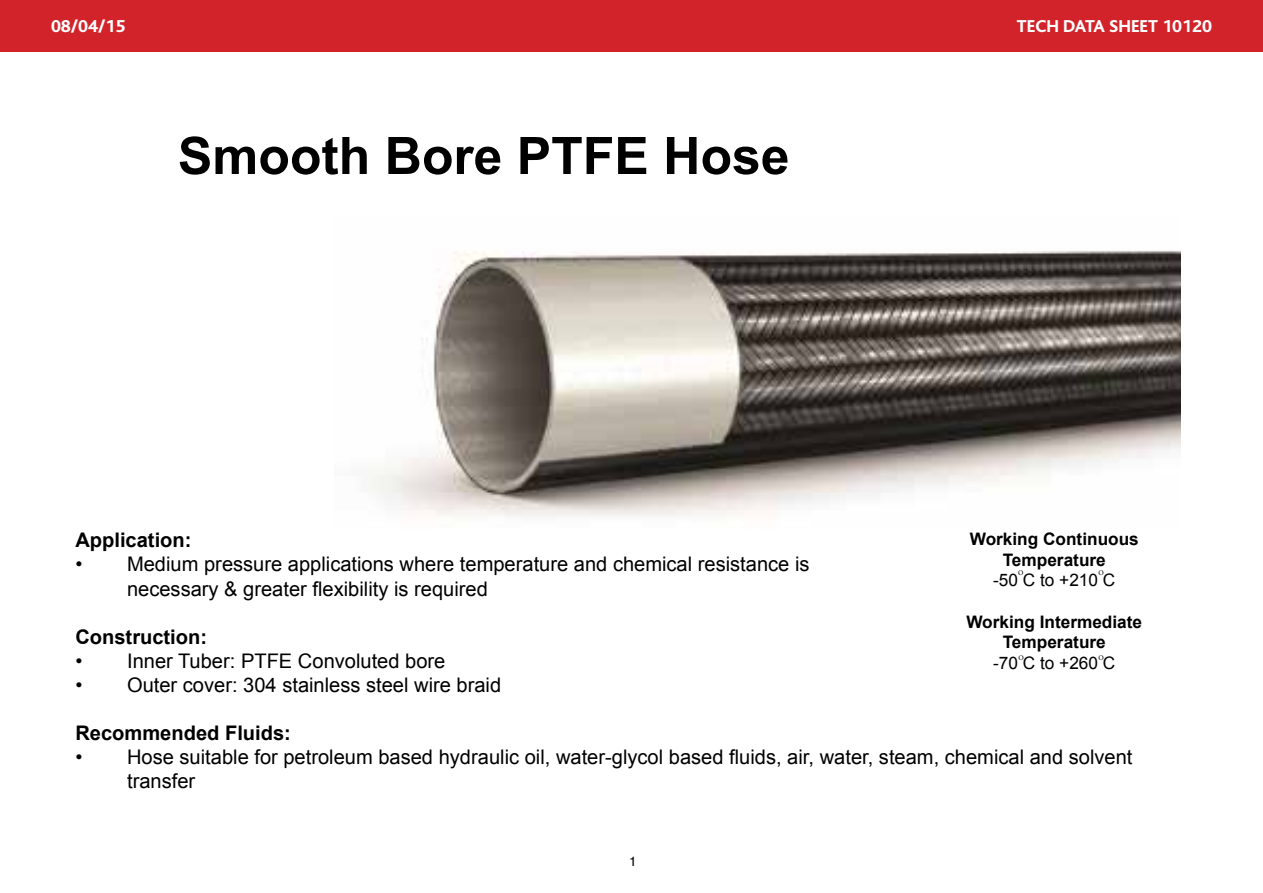
<style>
.page{position:relative;width:1263px;height:893px;background:#fff}
.page>*{position:absolute;margin:0;border:0;box-sizing:border-box;transform-origin:0 0}
.t1{font:700 51.75px "Arial";color:#000}
.t2{font:20.1px/24.2px "Arial";color:#000}
.t3{font:700 20.1px "Arial";color:#000}
.t4{font:800 18px "Bliss";color:#fff}
.t5{font:700 17.25px/20.7px "Arial";color:#000;text-align:center}
.t6{font:17.25px "Arial";color:#000}
.t7{font:13.5px "Helvetica";color:#000}
.t8{font:7.2px "Minion Pro";color:#000}
</style>
<div class="page">
<img style="left:369px;top:250px;width:812px;height:268px">
<div style="left:0;top:0;width:1263px;height:51px;background:#d2232a"></div>
<p class="t4" style="left:51px;top:17px;width:76px">08/04/15</p>
<p class="t4" style="left:1017px;top:17px;width:197px">TECH DATA SHEET 10120</p>
<h1 class="t1" style="left:178px;top:121px;width:613px">Smooth Bore PTFE Hose</h1>
<p class="t5" style="left:970px;top:529px;width:171px">Working Continuous<br>Temperature</p>
<p class="t6" style="left:993px;top:569px;width:124px">-50 C to +210 C</p>
<p class="t5" style="left:966px;top:612px;width:177px">Working Intermediate<br>Temperature</p>
<p class="t6" style="left:993px;top:652px;width:124px">-70 C to +260 C</p>
<p class="t3" style="left:75px;top:527px;width:118px">Application:</p>
<p class="t2" style="left:127px;top:552px;width:684px;text-indent:-52px">• Medium pressure applications where temperature and chemical resistance is necessary &amp; greater flexibility is required</p>
<p class="t3" style="left:75px;top:623px;width:133px">Construction:</p>
<p class="t2" style="left:75px;top:649px;width:372px">• Inner Tuber: PTFE Convoluted bore</p>
<p class="t2" style="left:75px;top:673px;width:427px">• Outer cover: 304 stainless steel wire braid</p>
<p class="t3" style="left:75px;top:720px;width:217px">Recommended Fluids:</p>
<p class="t2" style="left:127px;top:745px;width:1007px;text-indent:-52px">• Hose suitable for petroleum based hydraulic oil, water-glycol based fluids, air, water, steam, chemical and solvent transfer</p>
<p class="t8" style="left:1018px;top:568px;width:7px">O</p>
<p class="t8" style="left:1098px;top:568px;width:7px">O</p>
<p class="t8" style="left:1018px;top:653px;width:7px">O</p>
<p class="t8" style="left:1098px;top:653px;width:7px">O</p>
<p class="t7" style="left:629px;top:852px;width:9px">1</p>
</div>
